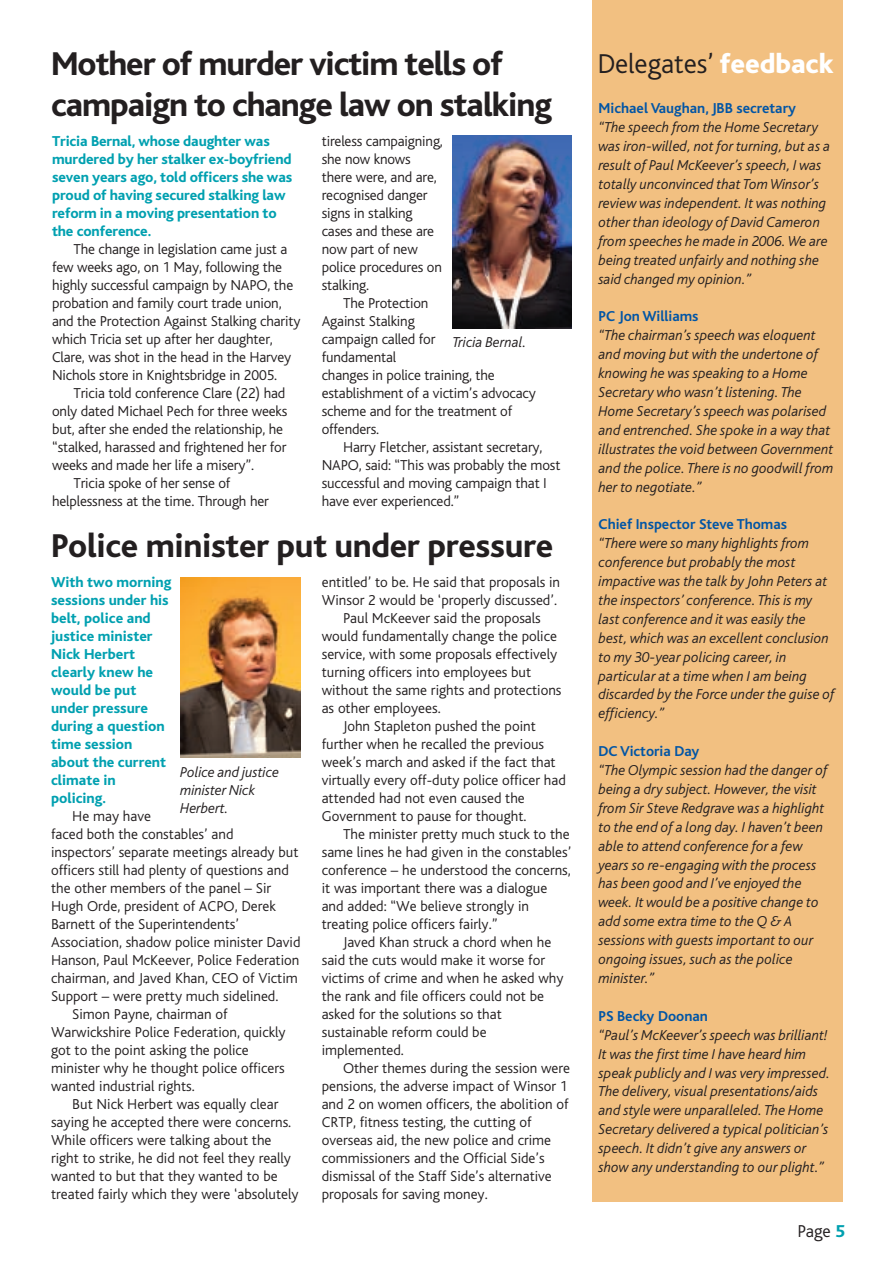
<style>
.page{position:relative;width:893px;height:1263px;background:#fff}
.page>*{position:absolute;margin:0;border:0;box-sizing:border-box;transform-origin:0 0}
.t1{font:800 34.5px/41.4px "Bliss";letter-spacing:-.03em;color:#231f20}
.t2{font:800 34.5px "Bliss";letter-spacing:-.01em;color:#231f20}
.t3{font:300 28.5px "Bliss";letter-spacing:-.005em;color:#231f20}
.t4{font:300 18px "Bliss";color:#231f20}
.t5{font:300 15px/18px "Bliss";color:#231f20}
.t6{font:italic 300 15px/18.9px "Bliss";color:#231f20}
.t7{font:800 15px/18px "Bliss";color:#00a0b0}
.t8{font:700 15px "Bliss";color:#0155a5}
.s1{font-weight:800;color:#fff}
.s2{font-weight:800;color:#00a0b0}
</style>
<div class="page">
<div style="left:592px;top:0;width:250px;height:1202px;background:#f2c081"></div>
<img style="left:453px;top:136px;width:118px;height:192px">
<img style="left:180px;top:578px;width:120px;height:179px">
<h1 class="t1" style="left:51px;top:44px;width:503px">Mother of murder victim tells of campaign to change law on stalking</h1>
<p class="t5" style="left:322px;top:132px;width:123px">tireless campaigning, she now knows there were, and are, recognised danger signs in stalking cases and these are now part of new police procedures on stalking.</p>
<p class="t5" style="left:322px;top:294px;width:216px;text-indent:21px">The Protection<br>Against Stalking<br>campaign called for<br>fundamental<br>changes in police training, the establishment of a victim’s advocacy scheme and for the treatment of offenders.</p>
<p class="t5" style="left:322px;top:438px;width:240px;text-indent:21px">Harry Fletcher, assistant secretary, NAPO, said: “This was probably the most successful and moving campaign that I have ever experienced.”</p>
<p class="t7" style="left:52px;top:132px;width:242px">Tricia Bernal, whose daughter was murdered by her stalker ex-boyfriend seven years ago, told officers she was proud of having secured stalking law reform in a moving presentation to the conference.</p>
<p class="t5" style="left:52px;top:240px;width:250px;text-indent:21px">The change in legislation came just a few weeks ago, on 1 May, following the highly successful campaign by NAPO, the probation and family court trade union, and the Protection Against Stalking charity which Tricia set up after her daughter, Clare, was shot in the head in the Harvey Nichols store in Knightsbridge in 2005.</p>
<p class="t5" style="left:73px;top:384px;width:214px">Tricia told conference Clare (22) had</p>
<p class="t5" style="left:52px;top:402px;width:237px">only dated Michael Pech for three weeks</p>
<p class="t5" style="left:52px;top:420px;width:232px">but, after she ended the relationship, he</p>
<p class="t5" style="left:52px;top:438px;width:236px">“stalked, harassed and frightened her for</p>
<p class="t5" style="left:52px;top:456px;width:204px">weeks and made her life a misery”.</p>
<p class="t5" style="left:73px;top:474px;width:159px">Tricia spoke of her sense of</p>
<p class="t5" style="left:52px;top:492px;width:218px">helplessness at the time. Through her</p>
<p class="t6" style="left:453px;top:333px;width:75px">Tricia Bernal.</p>
<h1 class="t2" style="left:51px;top:527px;width:504px">Police minister put under pressure</h1>
<p class="t5" style="left:322px;top:573px;width:240px">entitled’ to be. He said that proposals in</p>
<p class="t5" style="left:322px;top:591px;width:237px">Winsor 2 would be ‘properly discussed’.</p>
<p class="t5" style="left:343px;top:609px;width:199px">Paul McKeever said the proposals</p>
<p class="t5" style="left:322px;top:627px;width:237px">would fundamentally change the police</p>
<p class="t5" style="left:322px;top:645px;width:237px">service, with some proposals effectively</p>
<p class="t5" style="left:322px;top:663px;width:211px">turning officers into employees but</p>
<p class="t5" style="left:322px;top:681px;width:241px">without the same rights and protections</p>
<p class="t5" style="left:322px;top:699px;width:120px">as other employees.</p>
<p class="t5" style="left:343px;top:717px;width:194px">John Stapleton pushed the point</p>
<p class="t5" style="left:322px;top:735px;width:224px">further when he recalled the previous</p>
<p class="t5" style="left:322px;top:753px;width:235px">week’s march and asked if the fact that</p>
<p class="t5" style="left:322px;top:771px;width:246px">virtually every off-duty police officer had</p>
<p class="t5" style="left:322px;top:789px;width:205px">attended had not even caused the</p>
<p class="t5" style="left:322px;top:807px;width:206px">Government to pause for thought.</p>
<p class="t5" style="left:343px;top:825px;width:228px">The minister pretty much stuck to the</p>
<p class="t5" style="left:322px;top:843px;width:251px">same lines he had given in the constables’</p>
<p class="t5" style="left:322px;top:861px;width:251px">conference – he understood the concerns,</p>
<p class="t5" style="left:322px;top:879px;width:227px">it was important there was a dialogue</p>
<p class="t5" style="left:322px;top:897px;width:209px">and added: “We believe strongly in</p>
<p class="t5" style="left:322px;top:915px;width:177px">treating police officers fairly.”</p>
<p class="t5" style="left:343px;top:933px;width:210px">Javed Khan struck a chord when he</p>
<p class="t5" style="left:322px;top:951px;width:225px">said the cuts would make it worse for</p>
<p class="t5" style="left:322px;top:969px;width:243px">victims of crime and when he asked why</p>
<p class="t5" style="left:322px;top:987px;width:224px">the rank and file officers could not be</p>
<p class="t5" style="left:322px;top:1005px;width:182px">asked for the solutions so that</p>
<p class="t5" style="left:322px;top:1023px;width:166px">sustainable reform could be</p>
<p class="t5" style="left:322px;top:1041px;width:84px">implemented.</p>
<p class="t5" style="left:343px;top:1059px;width:229px">Other themes during the session were</p>
<p class="t5" style="left:322px;top:1077px;width:247px">pensions, the adverse impact of Winsor 1</p>
<p class="t5" style="left:322px;top:1095px;width:248px">and 2 on women officers, the abolition of</p>
<p class="t5" style="left:322px;top:1113px;width:211px">CRTP, fitness testing, the cutting of</p>
<p class="t5" style="left:322px;top:1131px;width:231px">overseas aid, the new police and crime</p>
<p class="t5" style="left:322px;top:1149px;width:224px">commissioners and the Official Side’s</p>
<p class="t5" style="left:322px;top:1167px;width:232px">dismissal of the Staff Side’s alternative</p>
<p class="t5" style="left:322px;top:1185px;width:168px">proposals for saving money.</p>
<p class="t7" style="left:51px;top:573px;width:122px">With two morning sessions under his belt, police and justice minister<br>Nick Herbert clearly knew he would be put under pressure during a question time session about the current climate in policing.</p>
<p class="t5" style="left:72px;top:807px;width:80px">He may have</p>
<p class="t5" style="left:51px;top:825px;width:184px">faced both the constables’ and</p>
<p class="t5" style="left:51px;top:843px;width:249px">inspectors’ separate meetings already but</p>
<p class="t5" style="left:51px;top:861px;width:239px">officers still had plenty of questions and</p>
<p class="t5" style="left:51px;top:879px;width:222px">the other members of the panel – Sir</p>
<p class="t5" style="left:51px;top:897px;width:226px">Hugh Orde, president of ACPO, Derek</p>
<p class="t5" style="left:51px;top:915px;width:189px">Barnett of the Superintendents’</p>
<p class="t5" style="left:51px;top:933px;width:251px">Association, shadow police minister David</p>
<p class="t5" style="left:51px;top:951px;width:250px">Hanson, Paul McKeever, Police Federation</p>
<p class="t5" style="left:51px;top:969px;width:248px">chairman, and Javed Khan, CEO of Victim</p>
<p class="t5" style="left:51px;top:987px;width:229px">Support – were pretty much sidelined.</p>
<p class="t5" style="left:72px;top:1005px;width:157px">Simon Payne, chairman of</p>
<p class="t5" style="left:51px;top:1023px;width:236px">Warwickshire Police Federation, quickly</p>
<p class="t5" style="left:51px;top:1041px;width:199px">got to the point asking the police</p>
<p class="t5" style="left:51px;top:1059px;width:235px">minister why he thought police officers</p>
<p class="t5" style="left:51px;top:1077px;width:145px">wanted industrial rights.</p>
<p class="t5" style="left:72px;top:1095px;width:208px">But Nick Herbert was equally clear</p>
<p class="t5" style="left:51px;top:1113px;width:242px">saying he accepted there were concerns.</p>
<p class="t5" style="left:51px;top:1131px;width:222px">While officers were talking about the</p>
<p class="t5" style="left:51px;top:1149px;width:242px">right to strike, he did not feel they really</p>
<p class="t5" style="left:51px;top:1167px;width:228px">wanted to but that they wanted to be</p>
<p class="t5" style="left:51px;top:1185px;width:249px">treated fairly which they were ‘absolutely</p>
<p class="t6" style="left:180px;top:763px;width:100px;line-height:18px">Police and justice minister Nick<br>Herbert.</p>
<h2 class="t3" style="left:597px;top:48px;width:238px">Delegates’ <span class="s1">feedback</span></h2>
<p class="t8" style="left:598px;top:101px;width:199px">Michael Vaughan, JBB secretary</p>
<p class="t6" style="left:598px;top:118px;width:233px">“The speech from the Home Secretary was iron-willed, not for turning, but as a result of Paul McKeever’s speech, I was totally unconvinced that Tom Winsor’s review was independent. It was nothing other than ideology of David Cameron from speeches he made in 2006. We are being treated unfairly and nothing she said changed my opinion.”</p>
<p class="t8" style="left:598px;top:309px;width:102px">PC Jon Williams</p>
<p class="t6" style="left:598px;top:326px;width:236px">“The chairman’s speech was eloquent and moving but with the undertone of knowing he was speaking to a Home Secretary who wasn’t listening. The Home Secretary’s speech was polarised and entrenched. She spoke in a way that illustrates the void between Government and the police. There is no goodwill from her to negotiate.”</p>
<p class="t8" style="left:598px;top:517px;width:190px">Chief Inspector Steve Thomas</p>
<p class="t6" style="left:598px;top:534px;width:238px">“There were so many highlights from conference but probably the most impactive was the talk by John Peters at the inspectors’ conference. This is my last conference and it was easily the best, which was an excellent conclusion to my 30-year policing career, in particular at a time when I am being discarded by the Force under the guise of efficiency.”</p>
<p class="t8" style="left:598px;top:743px;width:102px">DC Victoria Day</p>
<p class="t6" style="left:598px;top:761px;width:230px">“The Olympic session had the danger of being a dry subject. However, the visit from Sir Steve Redgrave was a highlight to the end of a long day. I haven’t been able to attend conference for a few years so re-engaging with the process has been good and I’ve enjoyed the week. It would be a positive change to add some extra time to the Q &amp; A sessions with guests important to our ongoing issues, such as the police minister.”</p>
<p class="t8" style="left:598px;top:1008px;width:111px">PS Becky Doonan</p>
<p class="t6" style="left:598px;top:1026px;width:233px">“Paul’s McKeever’s speech was brilliant!<br>It was the first time I have heard him speak publicly and I was very impressed.<br>The delivery, visual presentations/aids and style were unparalleled. The Home Secretary delivered a typical politician’s speech. It didn’t give any answers or show any understanding to our plight.”</p>
<p class="t4" style="left:797px;top:1221px;width:49px">Page <span class="s2">5</span></p>
</div>
